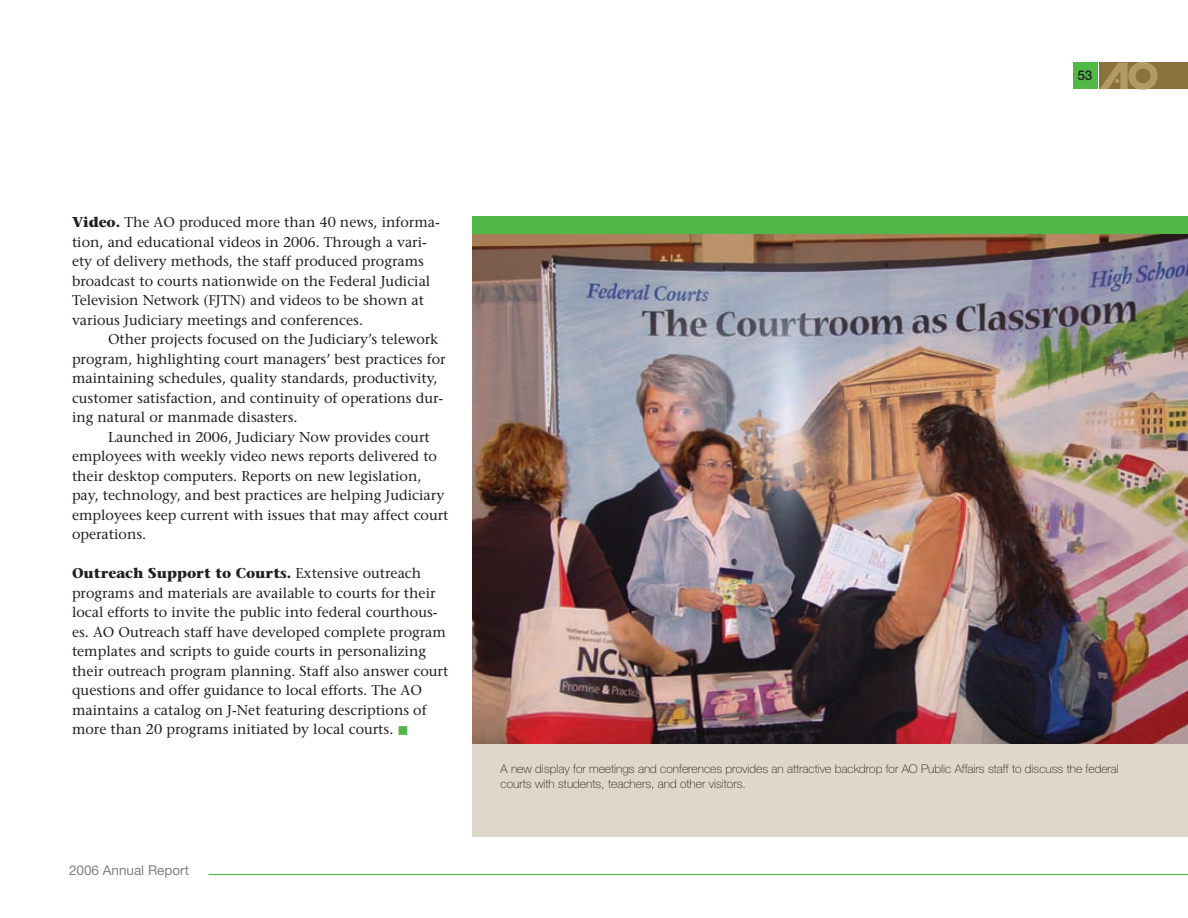
<style>
.page{position:relative;width:1188px;height:918px;background:#fff}
.page>*{position:absolute;margin:0;border:0;box-sizing:border-box;transform-origin:0 0}
.t1{font:14.25px/19.5px "Stone Serif";color:#231f20}
.t2{font:13.5px "Helvetica Neue";color:#808285}
.t3{font:500 13.5px "Helvetica Neue";color:#231f20}
.t4{font:100 12px/15px "Helvetica Neue";color:#231f20}
.s1{font-weight:700}
.s2{color:#51b848}
</style>
<div class="page">
<div style="left:1073px;top:63px;width:24px;height:26px;background:#51b848"></div>
<div style="left:1099px;top:63px;width:89px;height:26px;background:#8b723c"></div>
<svg style="left:1099px;top:62px;width:59px;height:28px"></svg>
<svg style="left:208px;top:874px;width:980px;height:1px"></svg>
<div style="left:472px;top:722px;width:716px;height:115px;background:#dfd7c9"></div>
<img style="left:472px;top:234px;width:716px;height:510px">
<div style="left:472px;top:216px;width:716px;height:18px;background:#51b848"></div>
<p class="t3" style="left:1077px;top:67px;width:17px">53</p>
<p class="t1" style="left:72px;top:213px;width:369px"><span class="s1">Video.</span> The AO produced more than 40 news, informa&shy;tion, and educational videos in 2006. Through a vari&shy;ety of delivery methods, the staff produced programs broadcast to courts nationwide on the Federal Judicial Television Network (FJTN) and videos to be shown at various Judiciary meetings and conferences.</p>
<p class="t1" style="left:72px;top:330px;width:375px;text-indent:36px">Other projects focused on the Judiciary’s telework program, highlighting court managers’ best practices for maintaining schedules, quality standards, productivity, customer satisfaction, and continuity of operations dur&shy;ing natural or manmade disasters.</p>
<p class="t1" style="left:72px;top:427px;width:378px;text-indent:36px">Launched in 2006, Judiciary Now provides court employees with weekly video news reports delivered to their desktop computers. Reports on new legislation, pay, technology, and best practices are helping Judiciary employees keep current with issues that may affect court operations.</p>
<p class="t1" style="left:72px;top:564px;width:378px"><span class="s1">outreach support to Courts.</span> Extensive outreach programs and materials are available to courts for their local efforts to invite the public into federal courthous&shy;es. AO Outreach staff have developed complete program templates and scripts to guide courts in personalizing their outreach program planning. Staff also answer court questions and offer guidance to local efforts. The AO maintains a catalog on J-Net featuring descriptions of more than 20 programs initiated by local courts. <span class="s2">■</span></p>
<p class="t2" style="left:69px;top:862px;width:122px">2006 Annual Report</p>
<p class="t4" style="left:501px;top:761px;width:620px">A new display for meetings and conferences provides an attractive backdrop for AO Public Affairs staff to discuss the federal courts with students, teachers, and other visitors.</p>
</div>
